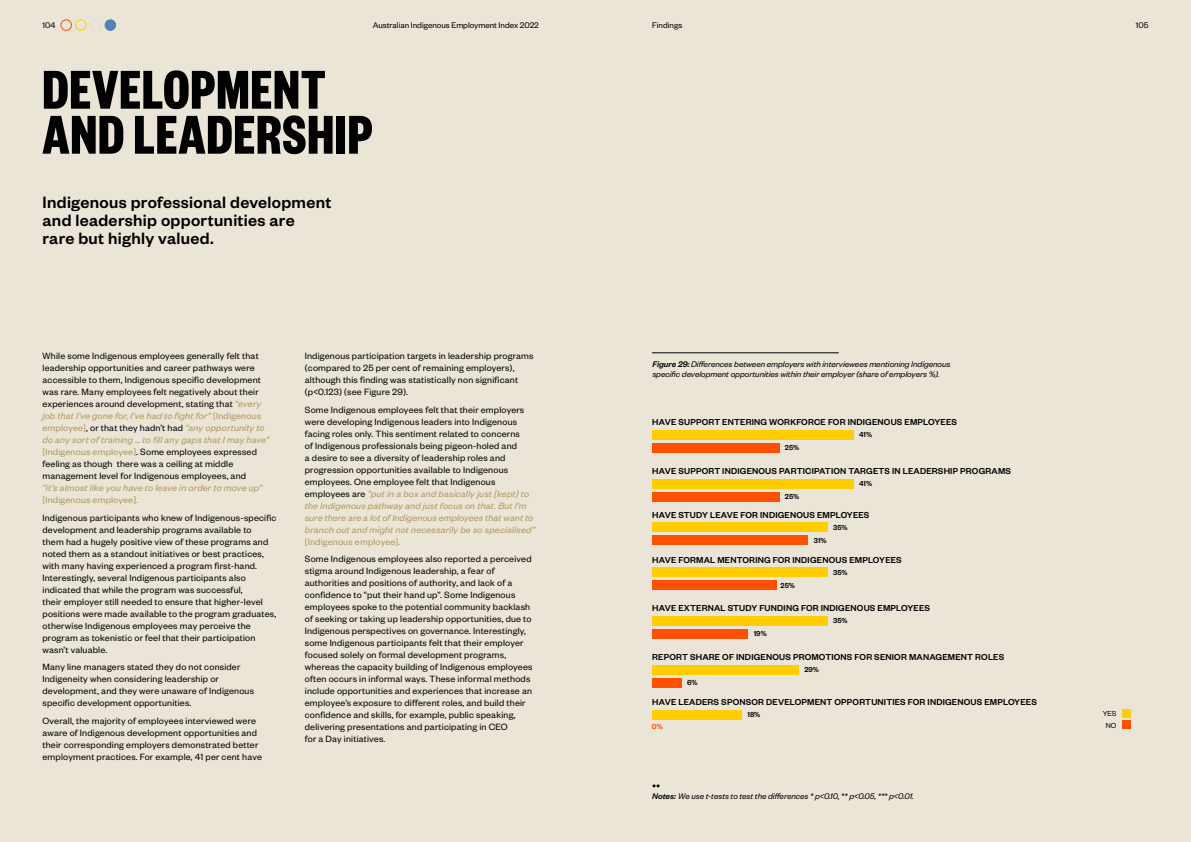
<style>
.page{position:relative;width:1191px;height:842px;background:#ebe5d7}
.page>*{position:absolute;margin:0;border:0;box-sizing:border-box;transform-origin:0 0}
.t1{font:700 60px/45px "Founders Grotesk X Cond";letter-spacing:.02em;color:#000}
.Intro_Copy{font:500 18px/18px "Founders Grotesk";letter-spacing:.015em;color:#000}
.Std_Caption{font:italic 12px "Founders Grotesk";color:#000}
.Body_Text{font:10px/12px "Founders Grotesk";letter-spacing:.02em;color:#000}
.t2{font:500 9.5px "Founders Grotesk";letter-spacing:.02em;color:#000}
.Std_Caption-2{font:italic 9px/10.5px "Founders Grotesk";color:#000}
.t3{font:9px "Founders Grotesk";color:#000}
.t4{font:500 8px "Founders Grotesk";color:#000}
.t5{font:8px "Founders Grotesk";color:#000}
.t6{font:500 8px "Founders Grotesk";color:#ff4f00}
.s1{font-style:italic;color:#ad985f}
.s2{color:#ad985f}
.s3{font-weight:500}
</style>
<div class="page">
<hr style="left:652px;top:353px;width:186px;height:1px;background:#000">
<div style="left:652px;top:443px;width:127px;height:9px;background:#ff4f00"></div>
<div style="left:652px;top:430px;width:201px;height:10px;background:#ffcd00"></div>
<div style="left:652px;top:492px;width:127px;height:10px;background:#ff4f00"></div>
<div style="left:652px;top:479px;width:201px;height:10px;background:#ffcd00"></div>
<div style="left:652px;top:535px;width:156px;height:10px;background:#ff4f00"></div>
<div style="left:652px;top:522px;width:175px;height:10px;background:#ffcd00"></div>
<div style="left:652px;top:580px;width:125px;height:10px;background:#ff4f00"></div>
<div style="left:652px;top:567px;width:175px;height:10px;background:#ffcd00"></div>
<div style="left:652px;top:628px;width:96px;height:10px;background:#ff4f00"></div>
<div style="left:652px;top:616px;width:175px;height:9px;background:#ffcd00"></div>
<div style="left:652px;top:678px;width:29px;height:10px;background:#ff4f00"></div>
<div style="left:652px;top:665px;width:146px;height:10px;background:#ffcd00"></div>
<div style="left:652px;top:710px;width:90px;height:9px;background:#ffcd00"></div>
<div style="left:1121px;top:709px;width:9px;height:8px;background:#ffcd00"></div>
<div style="left:1121px;top:720px;width:9px;height:9px;background:#ff4f00"></div>
<div style="left:105px;top:20px;width:11px;height:10px;background:#4f83b3;border-radius:50%"></div>
<div style="left:105px;top:19px;width:11px;height:12px;border:1px solid #4f83b3;border-radius:50%"></div>
<div style="left:90px;top:19px;width:11px;height:12px;border:1px solid #e9d9c8;border-radius:50%"></div>
<div style="left:75px;top:19px;width:12px;height:12px;border:1px solid #ffcd00;border-radius:50%"></div>
<div style="left:61px;top:19px;width:11px;height:12px;border:1px solid #ff4f00;border-radius:50%"></div>
<p class="t3" style="left:43px;top:20px;width:14px">104</p>
<p class="t3" style="left:373px;top:20px;width:167px">Australian Indigenous Employment Index 2022</p>
<p class="t3" style="left:652px;top:20px;width:32px">Findings</p>
<p class="t3" style="left:1135px;top:20px;width:14px">105</p>
<h1 class="t1" style="left:43px;top:64px;width:331px">DEVELOPMENT<br>AND LEADERSHIP</h1>
<p class="Intro_Copy" style="left:43px;top:193px;width:290px">Indigenous professional development and leadership opportunities are<br>rare but highly valued.</p>
<p class="Body_Text" style="left:43px;top:349px;width:228px">While some Indigenous employees generally felt that leadership opportunities and career pathways were accessible to them, Indigenous specific development was rare. Many employees felt negatively about their experiences around development, stating that <span class="s1">“every job that I’ve gone for, I’ve had to fight for”</span> <span class="s2">[Indigenous employee]</span>, or that they hadn’t had <span class="s1">“any opportunity to do any sort of training … to fill any gaps that I may have” </span><span class="s2">[Indigenous employee]</span>. Some employees expressed feeling as though there was a ceiling at middle management level for Indigenous employees, and<br><span class="s1">“it’s almost like you have to leave in order to move up” </span><span class="s2">[Indigenous employee].</span></p>
<p class="Body_Text" style="left:43px;top:511px;width:235px">Indigenous participants who knew of Indigenous-specific development and leadership programs available to<br>them had a hugely positive view of these programs and noted them as a standout initiatives or best practices, with many having experienced a program first-hand.<br>Interestingly, several Indigenous participants also indicated that while the program was successful,<br>their employer still needed to ensure that higher-level positions were made available to the program graduates, otherwise Indigenous employees may perceive the program as tokenistic or feel that their participation wasn’t valuable.</p>
<p class="Body_Text" style="left:43px;top:661px;width:213px">Many line managers stated they do not consider Indigeneity when considering leadership or development, and they were unaware of Indigenous specific development opportunities.</p>
<p class="Body_Text" style="left:43px;top:714px;width:221px">Overall, the majority of employees interviewed were aware of Indigenous development opportunities and their corresponding employers demonstrated better employment practices. For example, 41 per cent have</p>
<p class="Body_Text" style="left:305px;top:349px;width:230px">Indigenous participation targets in leadership programs (compared to 25 per cent of remaining employers), although this finding was statistically non significant (p&lt;0.123) (see Figure 29).</p>
<p class="Body_Text" style="left:305px;top:403px;width:232px">Some Indigenous employees felt that their employers were developing Indigenous leaders into Indigenous facing roles only. This sentiment related to concerns<br>of Indigenous professionals being pigeon-holed and<br>a desire to see a diversity of leadership roles and progression opportunities available to Indigenous employees. One employee felt that Indigenous employees are <span class="s1">“put in a box and basically just [kept] to the Indigenous pathway and just focus on that. But I’m sure there are a lot of Indigenous employees that want to branch out and might not necessarily be so specialised” </span><span class="s2">[Indigenous employee].</span></p>
<p class="Body_Text" style="left:305px;top:553px;width:229px">Some Indigenous employees also reported a perceived stigma around Indigenous leadership, a fear of authorities and positions of authority, and lack of a confidence to “put their hand up”. Some Indigenous employees spoke to the potential community backlash of seeking or taking up leadership opportunities, due to Indigenous perspectives on governance. Interestingly, some Indigenous participants felt that their employer focused solely on formal development programs, whereas the capacity building of Indigenous employees often occurs in informal ways. These informal methods include opportunities and experiences that increase an employee’s exposure to different roles, and build their confidence and skills, for example, public speaking, delivering presentations and participating in CEO<br>for a Day initiatives.</p>
<p class="Std_Caption-2" style="left:652px;top:358px;width:300px"><span class="s3">Figure 29:</span> Differences between employers with interviewees mentioning Indigenous specific development opportunities within their employer (share of employers %).</p>
<p class="t2" style="left:652px;top:416px;width:306px">HAVE SUPPORT ENTERING WORKFORCE FOR INDIGENOUS EMPLOYEES</p>
<p class="t4" style="left:859px;top:430px;width:15px">41%</p>
<p class="t4" style="left:785px;top:442px;width:16px">25%</p>
<p class="t2" style="left:652px;top:465px;width:360px">HAVE SUPPORT INDIGENOUS PARTICIPATION TARGETS IN LEADERSHIP PROGRAMS</p>
<p class="t4" style="left:859px;top:479px;width:15px">41%</p>
<p class="t4" style="left:785px;top:492px;width:16px">25%</p>
<p class="t2" style="left:652px;top:509px;width:219px">HAVE STUDY LEAVE FOR INDIGENOUS EMPLOYEES</p>
<p class="t4" style="left:833px;top:522px;width:16px">35%</p>
<p class="t4" style="left:814px;top:535px;width:14px">31%</p>
<p class="t2" style="left:652px;top:554px;width:251px">HAVE FORMAL MENTORING FOR INDIGENOUS EMPLOYEES</p>
<p class="t4" style="left:833px;top:567px;width:16px">35%</p>
<p class="t4" style="left:780px;top:580px;width:16px">25%</p>
<p class="t2" style="left:652px;top:602px;width:279px">HAVE EXTERNAL STUDY FUNDING FOR INDIGENOUS EMPLOYEES</p>
<p class="t4" style="left:833px;top:615px;width:16px">35%</p>
<p class="t4" style="left:753px;top:628px;width:15px">19%</p>
<p class="t2" style="left:652px;top:651px;width:353px">REPORT SHARE OF INDIGENOUS PROMOTIONS FOR SENIOR MANAGEMENT ROLES</p>
<p class="t4" style="left:804px;top:665px;width:16px">29%</p>
<p class="t4" style="left:687px;top:678px;width:12px">6%</p>
<p class="t2" style="left:652px;top:696px;width:386px">HAVE LEADERS SPONSOR DEVELOPMENT OPPORTUNITIES FOR INDIGENOUS EMPLOYEES</p>
<p class="t4" style="left:747px;top:709px;width:14px">18%</p>
<p class="t6" style="left:652px;top:721px;width:12px">0%</p>
<p class="Std_Caption" style="left:652px;top:778px;width:10px">••</p>
<p class="Std_Caption-2" style="left:652px;top:791px;width:263px"><span class="s3">Notes:</span> We use t-tests to test the differences * p&lt;0.10, ** p&lt;0.05, *** p&lt;0.01.</p>
<p class="t5" style="left:1102px;top:708px;width:15px">YES</p>
<p class="t5" style="left:1105px;top:721px;width:12px">NO</p>
</div>
